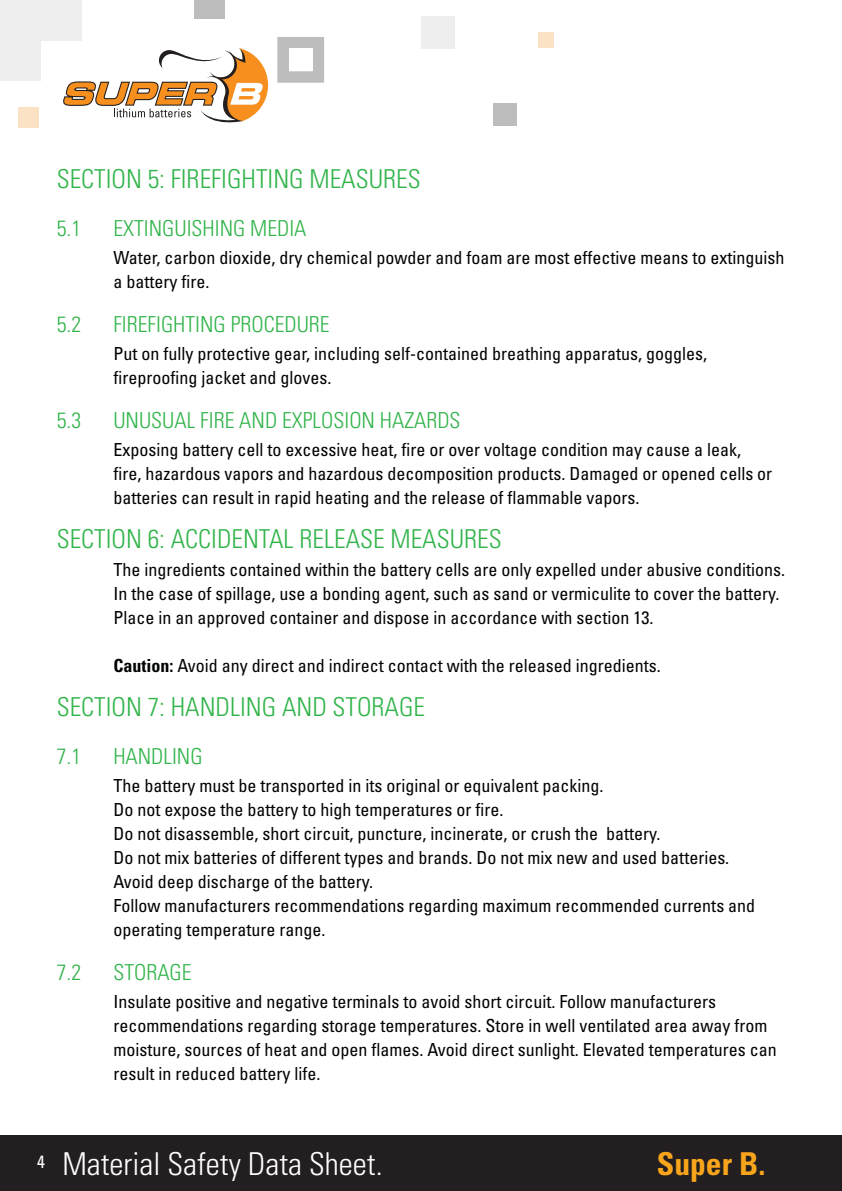
<style>
.page{position:relative;width:842px;height:1191px;background:#fff}
.page>*{position:absolute;margin:0;border:0;box-sizing:border-box;transform-origin:0 0}
.t1{font:300 condensed 31.6px "Univers LT Std";color:#fff}
.t2{font:700 condensed 31.6px "Univers LT Std";color:#f9a51b}
.Heading_2_zonder_num{font:300 condensed 26px "Univers LT Std";color:#31b44a}
.Heading_2_zonder_num-2{font:300 condensed 22px "Univers LT Std";color:#31b44a}
.t3{font:condensed 18px/24px "Univers LT Std";color:#010203}
.s1{font-weight:700}
</style>
<div class="page">
<div style="left:0;top:1135px;width:842px;height:56px;background:#231f20"></div>
<div style="left:493px;top:103px;width:23px;height:23px;background:#bdbdbd"></div>
<div style="left:538px;top:32px;width:16px;height:16px;background:#fce2c4"></div>
<div style="left:421px;top:17px;width:34px;height:32px;background:#eee"></div>
<svg style="left:277px;top:37px;width:47px;height:46px;background:#bfbfbf"></svg>
<div style="left:289px;top:48px;width:23px;height:23px;background:#fff"></div>
<div style="left:19px;top:107px;width:20px;height:20px;background:#fce2c4"></div>
<div style="left:0;top:40px;width:41px;height:40px;background:#eee"></div>
<div style="left:0;top:0;width:41px;height:40px;background:#eee"></div>
<div style="left:41px;top:0;width:41px;height:40px;background:#eee"></div>
<div style="left:194px;top:0;width:31px;height:18px;background:#bdbdbd"></div>
<svg style="left:63px;top:48px;width:205px;height:74px"></svg>
<p class="Heading_2_zonder_num" style="left:57px;top:163px;width:365px">SECTION 5: FIREFIGHTING MEASURES</p>
<p class="Heading_2_zonder_num-2" style="left:57px;top:215px;width:26px">5.1</p>
<p class="Heading_2_zonder_num-2" style="left:113px;top:215px;width:195px">EXTINGUISHING MEDIA</p>
<p class="t3" style="left:113px;top:245px;width:673px">Water, carbon dioxide, dry chemical powder and foam are most effective means to extinguish a battery fire.</p>
<p class="Heading_2_zonder_num-2" style="left:57px;top:311px;width:26px">5.2</p>
<p class="Heading_2_zonder_num-2" style="left:113px;top:311px;width:218px">FIREFIGHTING PROCEDURE</p>
<p class="t3" style="left:113px;top:341px;width:595px">Put on fully protective gear, including self-contained breathing apparatus, goggles, fireproofing jacket and gloves.</p>
<p class="Heading_2_zonder_num-2" style="left:57px;top:407px;width:26px">5.3</p>
<p class="Heading_2_zonder_num-2" style="left:113px;top:407px;width:349px">UNUSUAL FIRE AND EXPLOSION HAZARDS</p>
<p class="t3" style="left:113px;top:437px;width:660px">Exposing battery cell to excessive heat, fire or over voltage condition may cause a leak, fire, hazardous vapors and hazardous decomposition products. Damaged or opened cells or batteries can result in rapid heating and the release of flammable vapors.</p>
<p class="Heading_2_zonder_num" style="left:57px;top:523px;width:446px">SECTION 6: ACCIDENTAL RELEASE MEASURES</p>
<p class="t3" style="left:113px;top:557px;width:673px">The ingredients contained within the battery cells are only expelled under abusive conditions.<br>In the case of spillage, use a bonding agent, such as sand or vermiculite to cover the battery.<br>Place in an approved container and dispose in accordance with section 13.</p>
<p class="t3" style="left:113px;top:653px;width:549px"><span class="s1">Caution:</span> Avoid any direct and indirect contact with the released ingredients.</p>
<p class="Heading_2_zonder_num" style="left:57px;top:691px;width:370px">SECTION 7: HANDLING AND STORAGE</p>
<p class="Heading_2_zonder_num-2" style="left:57px;top:743px;width:26px">7.1</p>
<p class="Heading_2_zonder_num-2" style="left:113px;top:743px;width:91px">HANDLING</p>
<p class="t3" style="left:113px;top:773px;width:491px">The battery must be transported in its original or equivalent packing.</p>
<p class="t3" style="left:113px;top:797px;width:391px">Do not expose the battery to high temperatures or fire.</p>
<p class="t3" style="left:113px;top:821px;width:549px">Do not disassemble, short circuit, puncture, incinerate, or crush the battery.</p>
<p class="t3" style="left:113px;top:845px;width:617px">Do not mix batteries of different types and brands. Do not mix new and used batteries.</p>
<p class="t3" style="left:113px;top:869px;width:261px">Avoid deep discharge of the battery.</p>
<p class="t3" style="left:113px;top:893px;width:643px">Follow manufacturers recommendations regarding maximum recommended currents and operating temperature range.</p>
<p class="Heading_2_zonder_num-2" style="left:57px;top:959px;width:26px">7.2</p>
<p class="Heading_2_zonder_num-2" style="left:113px;top:959px;width:80px">STORAGE</p>
<p class="t3" style="left:113px;top:989px;width:665px">Insulate positive and negative terminals to avoid short circuit. Follow manufacturers recommendations regarding storage temperatures. Store in well ventilated area away from moisture, sources of heat and open flames. Avoid direct sunlight. Elevated temperatures can result in reduced battery life.</p>
<h1 class="t1" style="left:37px;top:1144px;width:347px"><sup>4</sup> Material Safety Data Sheet.</h1>
<h1 class="t2" style="left:657px;top:1144px;width:110px">Super B.</h1>
</div>
